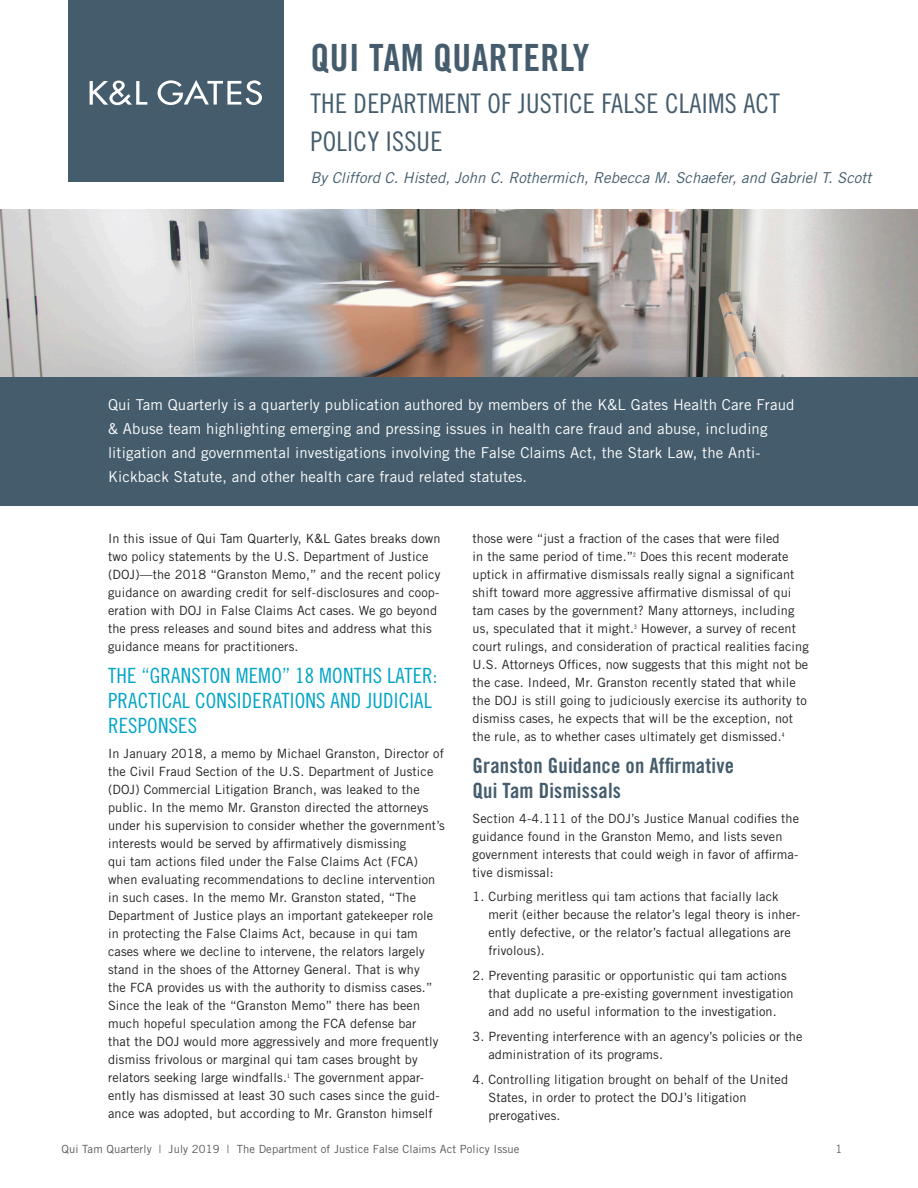
<style>
.page{position:relative;width:918px;height:1188px;background:#fff}
.page>*{position:absolute;margin:0;border:0;box-sizing:border-box;transform-origin:0 0}
.footer_copy{font:37.5px "Trade Gothic LT Std Bd Cn 20";letter-spacing:.015em;color:#445c6c}
.Headline_Subheads{font:27px/37.5px "Trade Gothic LT Std Cn 18";letter-spacing:.01em;color:#445c6c}
.Main_Content{font:21px/25.2px "Trade Gothic LT Std Cn 18";letter-spacing:.01em;color:#00a5c6}
.Main_Content-2{font:21px/25.2px "Trade Gothic LT Std Bd Cn 20";letter-spacing:.01em;color:#445c6c}
.Main_Content-3{font:15px/24px "Trade Gothic LT Std";letter-spacing:.01em;color:#fff}
.Headline_Subheads-2{font:italic 15px "Trade Gothic LT Std";color:#445c6c}
.Main_Content-4{font:12.75px/18px "Trade Gothic LT Std";letter-spacing:.01em;color:#231f20}
.t1{font:11.25px "Trade Gothic LT Std";letter-spacing:.01em;color:#57585a}
</style>
<div class="page">
<div style="left:0;top:376px;width:918px;height:129px;background:#445c6c"></div>
<img style="left:0;top:210px;width:918px;height:166px">
<div style="left:68px;top:0;width:216px;height:181px;background:#445c6c"></div>
<svg style="left:90px;top:81px;width:57px;height:24px"></svg>
<svg style="left:158px;top:80px;width:104px;height:25px"></svg>
<p class="footer_copy" style="left:310px;top:35px;width:281px">QUI TAM QUARTERLY</p>
<p class="Headline_Subheads" style="left:310px;top:85px;width:471px">THE DEPARTMENT OF JUSTICE FALSE CLAIMS ACT<br>POLICY ISSUE</p>
<p class="Headline_Subheads-2" style="left:310px;top:168px;width:562px">By Clifford C. Histed, John C. Rothermich, Rebecca M. Schaefer, and Gabriel T. Scott</p>
<p class="Main_Content-3" style="left:108px;top:393px;width:688px">Qui Tam Quarterly is a quarterly publication authored by members of the K&amp;L Gates Health Care Fraud &amp; Abuse team highlighting emerging and pressing issues in health care fraud and abuse, including litigation and governmental investigations involving the False Claims Act, the Stark Law, the Anti-Kickback Statute, and other health care fraud related statutes.</p>
<p class="Main_Content-4" style="left:108px;top:529px;width:334px">In this issue of Qui Tam Quarterly, K&amp;L Gates breaks down two policy statements by the U.S. Department of Justice (DOJ)—the 2018 “Granston Memo,” and the recent policy guidance on awarding credit for self-disclosures and coop&shy;eration with DOJ in False Claims Act cases. We go beyond the press releases and sound bites and address what this guidance means for practitioners.</p>
<p class="Main_Content" style="left:108px;top:662px;width:331px">THE “GRANSTON MEMO” 18 MONTHS LATER:<br>PRACTICAL CONSIDERATIONS AND JUDICIAL<br>RESPONSES</p>
<p class="Main_Content-4" style="left:108px;top:744px;width:338px">In January 2018, a memo by Michael Granston, Director of the Civil Fraud Section of the U.S. Department of Justice (DOJ) Commercial Litigation Branch, was leaked to the public. In the memo Mr. Granston directed the attorneys under his supervision to consider whether the government’s interests would be served by affirmatively dismissing<br>qui tam actions filed under the False Claims Act (FCA) when evaluating recommendations to decline intervention in such cases. In the memo Mr. Granston stated, “The Department of Justice plays an important gatekeeper role in protecting the False Claims Act, because in qui tam cases where we decline to intervene, the relators largely stand in the shoes of the Attorney General. That is why<br>the FCA provides us with the authority to dismiss cases.” Since the leak of the “Granston Memo” there has been much hopeful speculation among the FCA defense bar<br>that the DOJ would more aggressively and more frequently dismiss frivolous or marginal qui tam cases brought by relators seeking large windfalls.<sup>1</sup> The government appar&shy;ently has dismissed at least 30 such cases since the guid&shy;ance was adopted, but according to Mr. Granston himself</p>
<p class="Main_Content-4" style="left:472px;top:529px;width:338px">those were “just a fraction of the cases that were filed<br>in the same period of time.”<sup>2</sup> Does this recent moderate uptick in affirmative dismissals really signal a significant shift toward more aggressive affirmative dismissal of qui tam cases by the government? Many attorneys, including us, speculated that it might.<sup>3</sup> However, a survey of recent court rulings, and consideration of practical realities facing U.S. Attorneys Offices, now suggests that this might not be the case. Indeed, Mr. Granston recently stated that while the DOJ is still going to judiciously exercise its authority to dismiss cases, he expects that will be the exception, not the rule, as to whether cases ultimately get dismissed.<sup>4</sup></p>
<p class="Main_Content-2" style="left:473px;top:752px;width:263px">Granston Guidance on Affirmative<br>Qui Tam Dismissals</p>
<p class="Main_Content-4" style="left:473px;top:809px;width:328px">Section 4-4.111 of the DOJ’s Justice Manual codifies the guidance found in the Granston Memo, and lists seven government interests that could weigh in favor of affirma&shy;tive dismissal:</p>
<p class="Main_Content-4" style="left:488px;top:888px;width:314px;text-indent:-16px">1. Curbing meritless qui tam actions that facially lack merit (either because the relator’s legal theory is inher&shy;ently defective, or the relator’s factual allegations are frivolous).</p>
<p class="Main_Content-4" style="left:488px;top:966px;width:307px;text-indent:-16px">2. Preventing parasitic or opportunistic qui tam actions that duplicate a pre-existing government investigation and add no useful information to the investigation.</p>
<p class="Main_Content-4" style="left:488px;top:1027px;width:316px;text-indent:-16px">3. Preventing interference with an agency’s policies or the administration of its programs.</p>
<p class="Main_Content-4" style="left:488px;top:1070px;width:301px;text-indent:-16px">4. Controlling litigation brought on behalf of the United<br>States, in order to protect the DOJ’s litigation prerogatives.</p>
<p class="t1" style="left:62px;top:1142px;width:460px">Qui Tam Quarterly | July 2019 | The Department of Justice False Claims Act Policy Issue</p>
<p class="t1" style="left:836px;top:1142px;width:8px">1</p>
</div>
